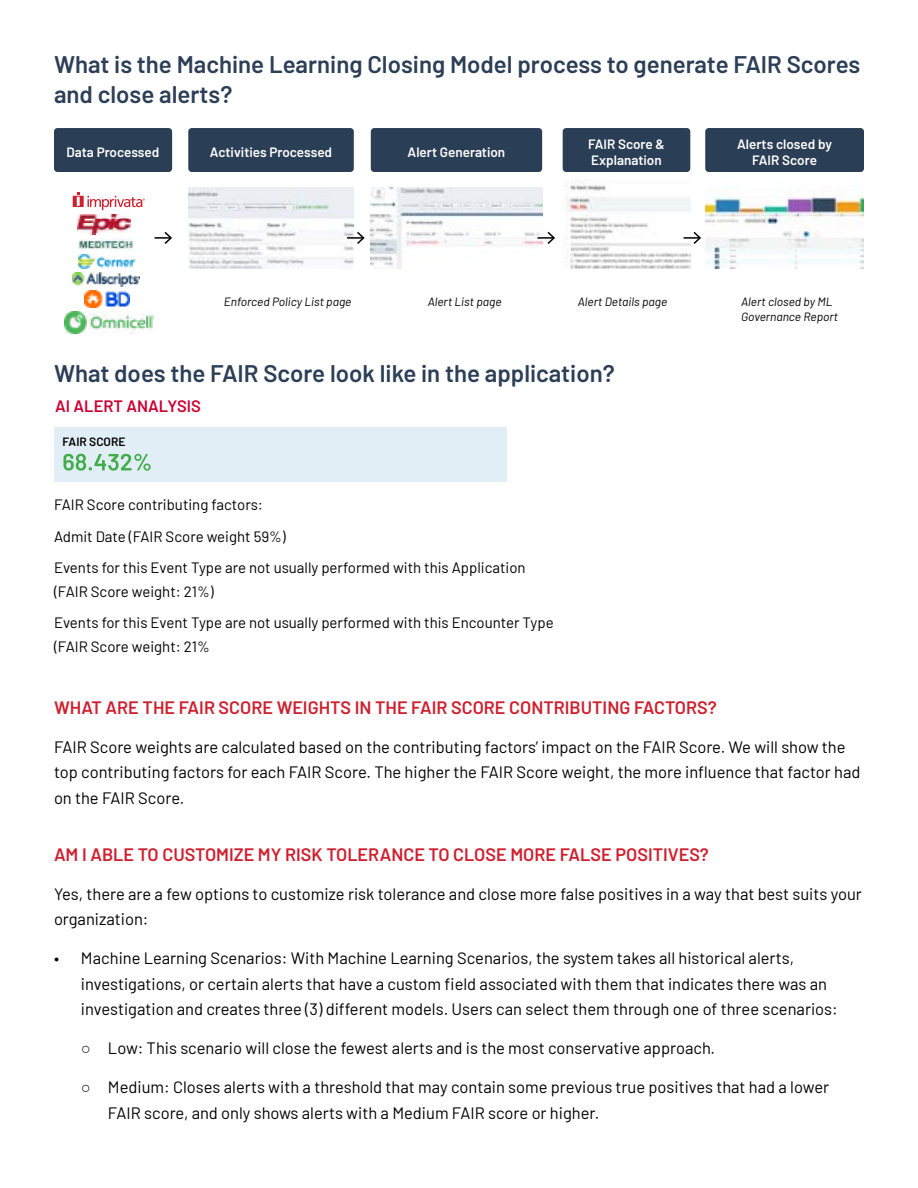
<style>
.page{position:relative;width:918px;height:1188px;background:#fff}
.page>*{position:absolute;margin:0;border:0;box-sizing:border-box;transform-origin:0 0}
.t1{font:600 24px/30px "Barlow";color:#2c3f57}
.t2{font:600 18px "Barlow";color:#ce202f}
.t3{font:16.5px/25.5px "Barlow";color:#000}
.t4{font:600 16.5px "Barlow";color:#c03}
.t5{font:15px/24px "Barlow";color:#000}
.t6{font:600 13.5px/16.2px "Barlow";color:#fff}
.t7{font:italic 12px/14.4px "Barlow";color:#000}
.t8{font:600 12px "Barlow";color:#000}
.s1{font-family:"Arial"}
</style>
<div class="page">
<div style="left:54px;top:427px;width:453px;height:55px;background:#e2eef6"></div>
<svg style="left:63px;top:454px;width:88px;height:17px"></svg>
<img style="left:73px;top:272px;width:67px;height:14px">
<img style="left:77px;top:214px;width:53px;height:21px">
<img style="left:78px;top:255px;width:58px;height:13px">
<img style="left:79px;top:238px;width:54px;height:13px">
<img style="left:64px;top:311px;width:89px;height:22px">
<img style="left:85px;top:290px;width:44px;height:17px">
<svg style="left:73px;top:192px;width:72px;height:18px"></svg>
<div style="left:54px;top:128px;width:118px;height:44px;background:#2a3e56;border-radius:4px"></div>
<div style="left:188px;top:128px;width:166px;height:44px;background:#2a3e56;border-radius:4px"></div>
<div style="left:371px;top:128px;width:171px;height:44px;background:#2a3e56;border-radius:4px"></div>
<div style="left:563px;top:128px;width:127px;height:44px;background:#2a3e56;border-radius:4px"></div>
<div style="left:705px;top:128px;width:159px;height:44px;background:#2a3e56;border-radius:4px"></div>
<img style="left:705px;top:189px;width:159px;height:79px">
<img style="left:566px;top:180px;width:124px;height:88px">
<img style="left:371px;top:188px;width:171px;height:80px">
<img style="left:188px;top:187px;width:166px;height:81px">
<svg style="left:347px;top:230px;width:18px;height:16px"></svg>
<svg style="left:155px;top:231px;width:17px;height:13px"></svg>
<svg style="left:538px;top:230px;width:17px;height:16px"></svg>
<svg style="left:684px;top:230px;width:17px;height:16px"></svg>
<h1 class="t1" style="left:54px;top:48px;width:808px">What is the Machine Learning Closing Model process to generate FAIR Scores and close alerts?</h1>
<p class="t6" style="left:67px;top:143px;width:94px">Data Processed</p>
<p class="t6" style="left:210px;top:143px;width:124px">Activities Processed</p>
<p class="t6" style="left:408px;top:143px;width:99px">Alert Generation</p>
<p class="t6" style="left:588px;top:135px;width:78px">FAIR Score &amp;<br>Explanation</p>
<p class="t6" style="left:737px;top:135px;width:96px;text-align:center">Alerts closed by<br>FAIR Score</p>
<p class="t7" style="left:224px;top:294px;width:129px">Enforced Policy List page</p>
<p class="t7" style="left:428px;top:294px;width:75px">Alert List page</p>
<p class="t7" style="left:578px;top:294px;width:91px">Alert Details page</p>
<p class="t7" style="left:741px;top:294px;width:98px">Alert closed by ML<br>Governance Report</p>
<h1 class="t1" style="left:54px;top:357px;width:562px">What does the FAIR Score look like in the application?</h1>
<p class="t4" style="left:55px;top:394px;width:147px">AI ALERT ANALYSIS</p>
<p class="t8" style="left:63px;top:433px;width:64px">FAIR SCORE</p>
<p class="t5" style="left:54px;top:488px;width:233px;line-height:32.2px">FAIR Score contributing factors:<br>Admit Date (FAIR Score weight 59%)</p>
<p class="t5" style="left:54px;top:555px;width:473px">Events for this Event Type are not usually performed with this Application (FAIR Score weight: 21%)</p>
<p class="t5" style="left:54px;top:609px;width:501px">Events for this Event Type are not usually performed with this Encounter Type (FAIR Score weight: 21%</p>
<p class="t2" style="left:54px;top:694px;width:664px">WHAT ARE THE FAIR SCORE WEIGHTS IN THE FAIR SCORE CONTRIBUTING FACTORS?</p>
<p class="t3" style="left:54px;top:733px;width:808px">FAIR Score weights are calculated based on the contributing factors’ impact on the FAIR Score. We will show the top contributing factors for each FAIR Score. The higher the FAIR Score weight, the more influence that factor had on the FAIR Score.</p>
<p class="t2" style="left:54px;top:841px;width:656px">AM I ABLE TO CUSTOMIZE MY RISK TOLERANCE TO CLOSE MORE FALSE POSITIVES?</p>
<p class="t3" style="left:54px;top:880px;width:809px">Yes, there are a few options to customize risk tolerance and close more false positives in a way that best suits your organization:</p>
<p class="t3" style="left:81px;top:944px;width:758px;text-indent:-27px">• Machine Learning Scenarios: With Machine Learning Scenarios, the system takes all historical alerts, investigations, or certain alerts that have a custom field associated with them that indicates there was an investigation and creates three (3) different models. Users can select them through one of three scenarios:</p>
<p class="t3" style="left:81px;top:1034px;width:636px"><span class="s1">○</span> Low: This scenario will close the fewest alerts and is the most conservative approach.</p>
<p class="t3" style="left:108px;top:1073px;width:723px;text-indent:-27px"><span class="s1">○</span> Medium: Closes alerts with a threshold that may contain some previous true positives that had a lower<br>FAIR score, and only shows alerts with a Medium FAIR score or higher.</p>
</div>
